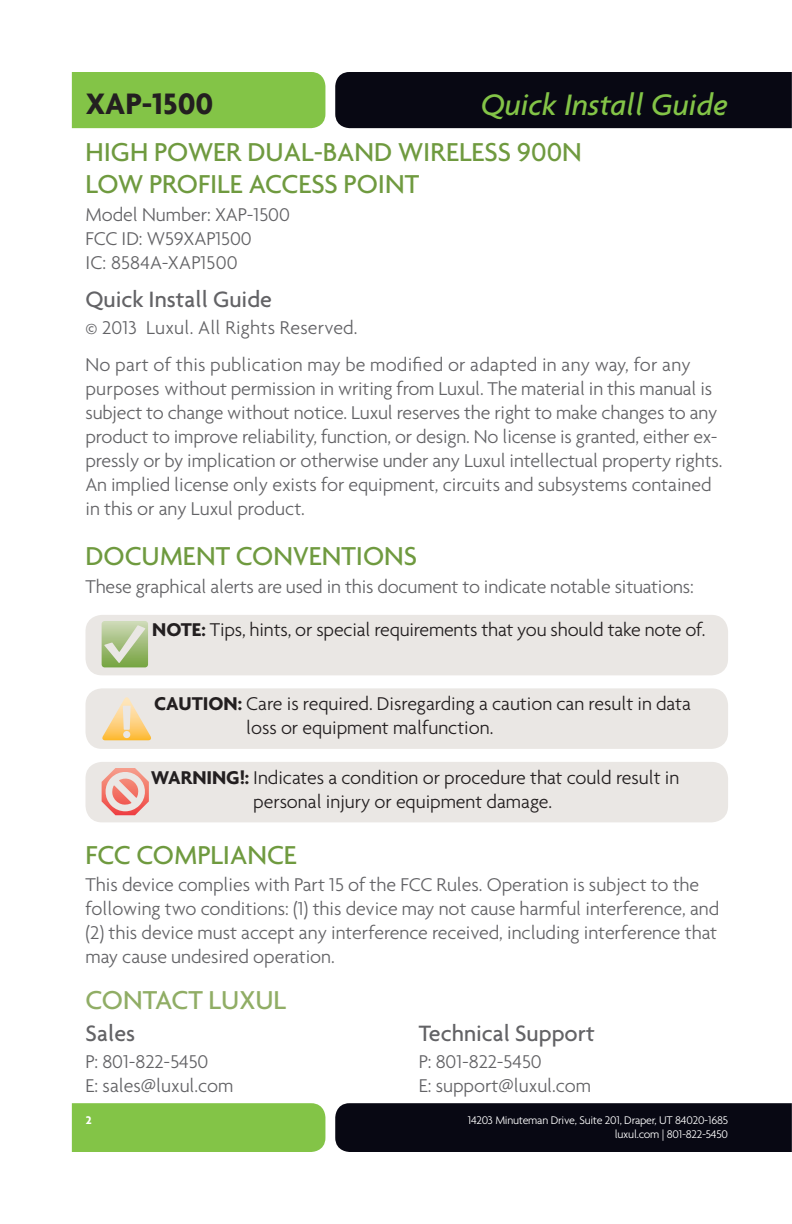
<style>
.page{position:relative;width:792px;height:1224px;background:#fff}
.page>*{position:absolute;margin:0;border:0;box-sizing:border-box;transform-origin:0 0}
.t1{font:italic 500 32px "Agenda";color:#83c447}
.t2{font:700 32px "Agenda";color:#231f20}
.t3{font:500 28px/32.2px "Agenda";color:#6f9a3f}
.t4{font:500 28px "Agenda";color:#90ad65}
.t5{font:500 24px "Agenda";color:#636366}
.t6{font:300 20px/24px "Agenda";letter-spacing:-.01em;color:#636366}
.t7{font:300 20px/24px "Agenda";letter-spacing:-.005em;color:#231f20}
.t8{font:300 20px/36.6px "Agenda";letter-spacing:.01em;color:#636366}
.t9{font:300 12px/14.4px "Agenda";letter-spacing:-.02em;color:#fff;text-align:right}
.t10{font:700 12px "Agenda";color:#fff}
.s1{font-weight:700;color:#231f20}
.s2{color:#231f20}
.s3{font-weight:700}
</style>
<div class="page">
<div style="left:335px;top:1103px;width:457px;height:49px;background:#080813"></div>
<div style="left:335px;top:72px;width:457px;height:56px;background:#080813"></div>
<div style="left:72px;top:1103px;width:253px;height:49px;background:#83c447"></div>
<div style="left:72px;top:72px;width:253px;height:56px;background:#83c447"></div>
<div style="left:85px;top:615px;width:643px;height:60px;background:#eae7e4;border-radius:17px"></div>
<svg style="left:102px;top:621px;width:46px;height:46px"></svg>
<div style="left:85px;top:688px;width:643px;height:61px;background:#eae7e4;border-radius:17px"></div>
<svg style="left:102px;top:697px;width:49px;height:43px"></svg>
<div style="left:85px;top:762px;width:643px;height:60px;background:#eae7e4;border-radius:17px"></div>
<svg style="left:102px;top:768px;width:47px;height:47px"></svg>
<h1 class="t2" style="left:86px;top:85px;width:129px">XAP-1500</h1>
<h1 class="t1" style="left:481px;top:85px;width:249px">Quick Install Guide</h1>
<h2 class="t3" style="left:86px;top:135px;width:498px">HIGH POWER DUAL-BAND WIRELESS 900N<br>LOW PROFILE ACCESS POINT</h2>
<p class="t6" style="left:86px;top:202px;width:206px">Model Number: XAP-1500<br>FCC ID: W59XAP1500<br>IC: 8584A-XAP1500</p>
<p class="t5" style="left:86px;top:285px;width:188px">Quick Install Guide</p>
<p class="t8" style="left:86px;top:309px;width:607px">© 2013 Luxul. All Rights Reserved.<br>No part of this publication may be modified or adapted in any way, for any</p>
<p class="t6" style="left:86px;top:376px;width:638px">purposes without permission in writing from Luxul. The material in this manual is subject to change without notice. Luxul reserves the right to make changes to any product to improve reliability, function, or design. No license is granted, either ex&shy;pressly or by implication or otherwise under any Luxul intellectual property rights.<br>An implied license only exists for equipment, circuits and subsystems contained in this or any Luxul product.</p>
<h2 class="t3" style="left:86px;top:539px;width:333px">DOCUMENT CONVENTIONS</h2>
<p class="t6" style="left:152px;top:564px;width:555px;line-height:43.4px;text-indent:-67px">These graphical alerts are used in this document to indicate notable situations:<br><span class="s1">NOTE:</span> <span class="s2">Tips, hints, or special requirements that you should take note of.</span></p>
<p class="t7" style="left:246px;top:691px;width:446px;text-indent:-92px"><span class="s3">CAUTION:</span> Care is required. Disregarding a caution can result in data loss or equipment malfunction.</p>
<p class="t7" style="left:253px;top:765px;width:428px;text-indent:-102px"><span class="s3">WARNING!:</span> Indicates a condition or procedure that could result in personal injury or equipment damage.</p>
<h2 class="t3" style="left:86px;top:838px;width:213px">FCC COMPLIANCE</h2>
<p class="t6" style="left:86px;top:872px;width:635px">This device complies with Part 15 of the FCC Rules. Operation is subject to the following two conditions: (1) this device may not cause harmful interference, and (2) this device must accept any interference received, including interference that may cause undesired operation.</p>
<h2 class="t4" style="left:86px;top:983px;width:202px">CONTACT LUXUL</h2>
<p class="t5" style="left:86px;top:1018px;width:51px">Sales</p>
<p class="t6" style="left:86px;top:1050px;width:149px">P: 801-822-5450<br>E: sales@luxul.com</p>
<p class="t5" style="left:419px;top:1018px;width:178px">Technical Support</p>
<p class="t6" style="left:419px;top:1050px;width:174px">P: 801-822-5450<br>E: support@luxul.com</p>
<p class="t10" style="left:86px;top:1113px;width:7px">2</p>
<p class="t9" style="left:468px;top:1113px;width:262px">14203 Minuteman Drive, Suite 201, Draper, UT 84020-1685 luxul.com | 801-822-5450</p>
</div>
